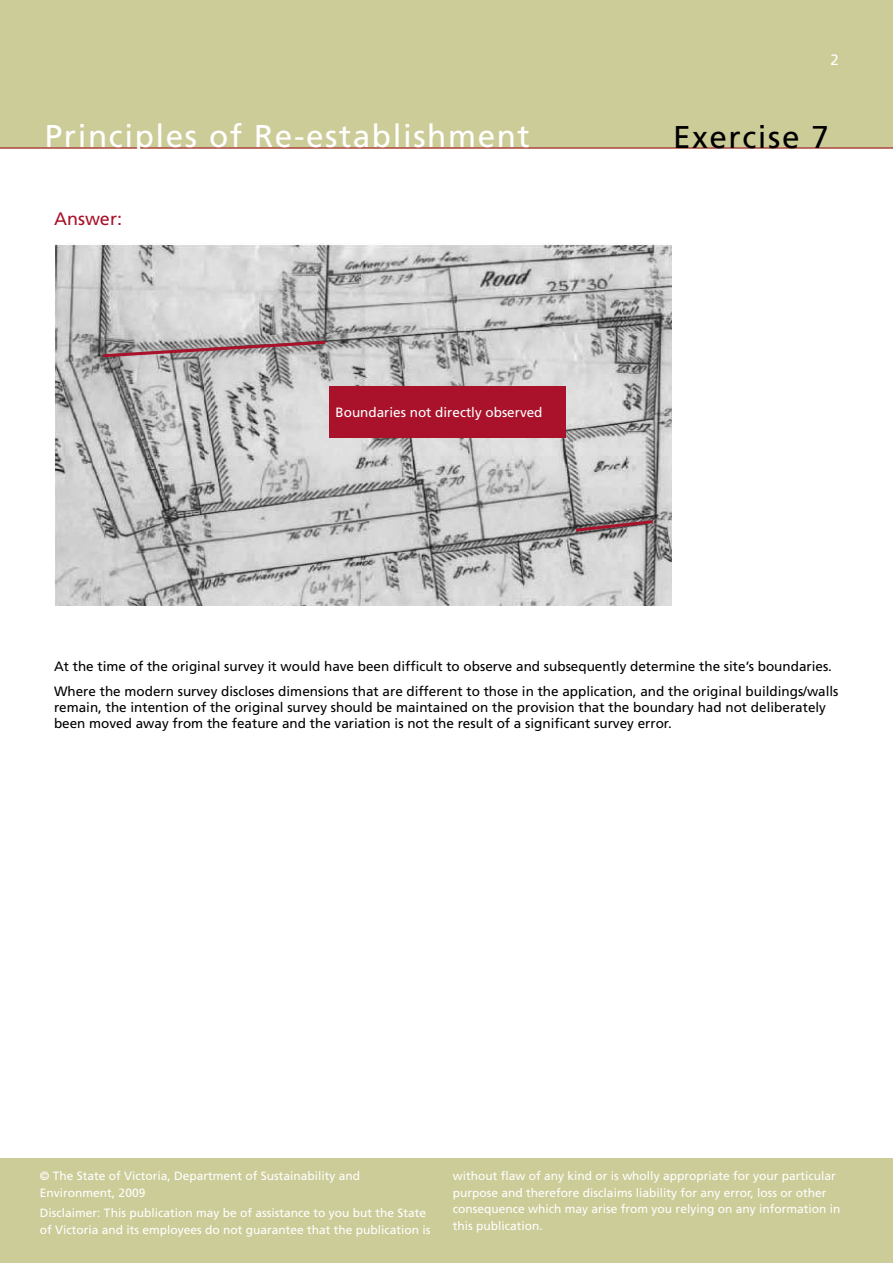
<style>
.page{position:relative;width:893px;height:1263px;background:#fff}
.page>*{position:absolute;margin:0;border:0;box-sizing:border-box;transform-origin:0 0}
.t1{font:31.5px "Frutiger LT";letter-spacing:.05em;color:#fff}
.t2{font:31.5px "Frutiger LT";letter-spacing:.05em;color:#000}
.Paragraph_Style_2{font:18px "Frutiger LT";color:#a9122a}
.Paragraph_Style_1{font:15px "Frutiger LT";color:#fff}
.Body_text{font:13.5px/16.2px "Frutiger LT";color:#000}
.t3{font:13.5px "Frutiger LT";color:#fff}
.t4{font:12px/16.5px "Frutiger LT";color:#fff}
</style>
<div class="page">
<div style="left:0;top:1159px;width:893px;height:104px;background:#cc9"></div>
<div style="left:0;top:0;width:893px;height:148px;background:#cc9"></div>
<hr style="left:0;top:148px;width:893px;height:1px;background:#a9122a">
<img style="left:54px;top:244px;width:617px;height:361px">
<svg style="left:100px;top:339px;width:228px;height:20px;background:#9e888b"></svg>
<svg style="left:573px;top:518px;width:83px;height:15px"></svg>
<div style="left:329px;top:386px;width:236px;height:51px;background:#a9122a"></div>
<p class="Paragraph_Style_1" style="left:831px;top:51px;width:10px">2</p>
<p class="t1" style="left:45px;top:117px;width:487px">Principles of Re-establishment</p>
<p class="t2" style="left:673px;top:118px;width:157px">Exercise 7</p>
<p class="Paragraph_Style_2" style="left:54px;top:208px;width:70px">Answer:</p>
<p class="t3" style="left:335px;top:405px;width:209px">Boundaries not directly observed</p>
<p class="Body_text" style="left:54px;top:658px;width:779px">At the time of the original survey it would have been difficult to observe and subsequently determine the site’s boundaries.</p>
<p class="Body_text" style="left:54px;top:683px;width:786px">Where the modern survey discloses dimensions that are different to those in the application, and the original buildings/walls remain, the intention of the original survey should be maintained on the provision that the boundary had not deliberately been moved away from the feature and the variation is not the result of a significant survey error.</p>
<p class="t4" style="left:40px;top:1168px;width:322px">© The State of Victoria, Department of Sustainability and<br>Environment, 2009</p>
<p class="t4" style="left:40px;top:1205px;width:392px">Disclaimer: This publication may be of assistance to you but the State of Victoria and its employees do not guarantee that the publication is</p>
<p class="t4" style="left:453px;top:1168px;width:389px">without flaw of any kind or is wholly appropriate for your particular purpose and therefore disclaims liability for any error, loss or other consequence which may arise from you relying on any information in this publication.</p>
</div>
